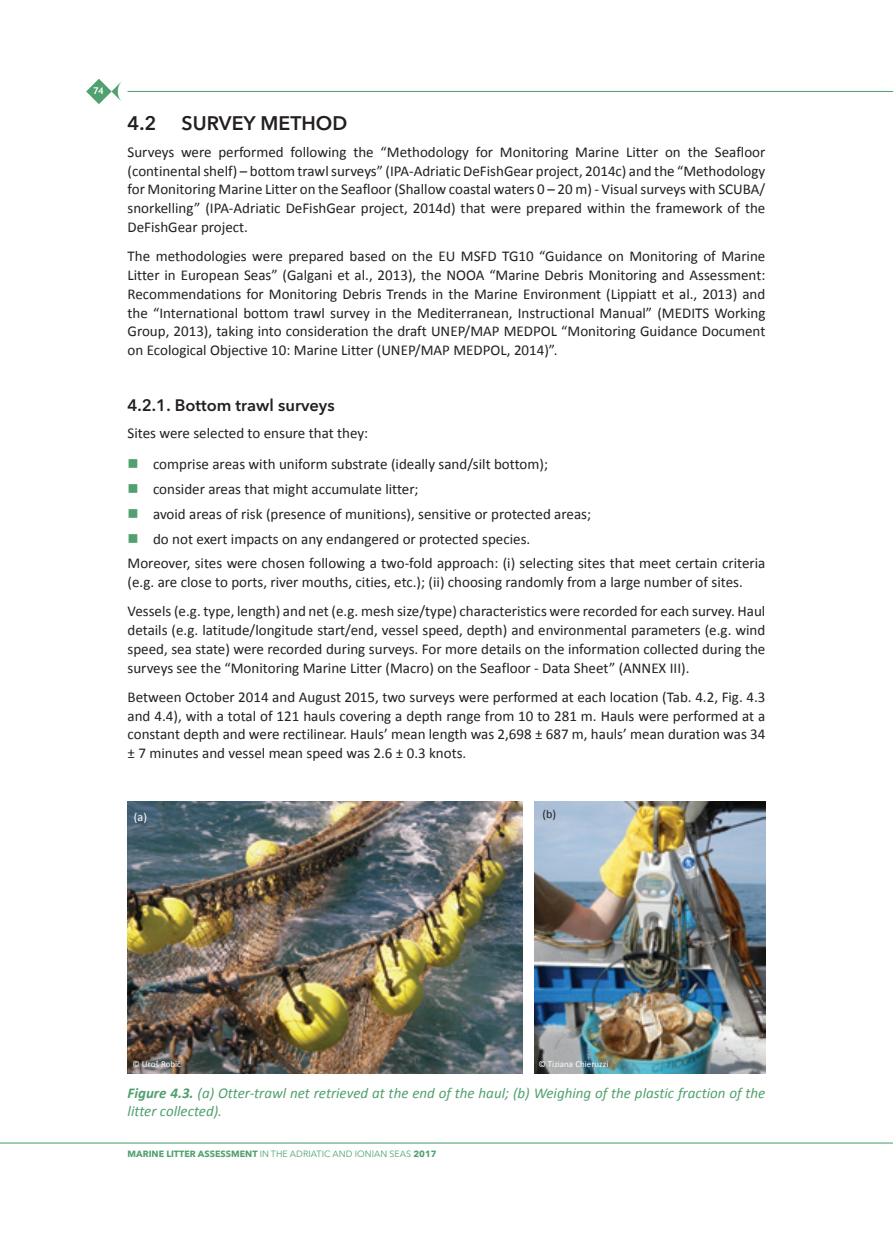
<style>
.page{position:relative;width:893px;height:1234px;background:#fff}
.page>*{position:absolute;margin:0;border:0;box-sizing:border-box;transform-origin:0 0}
.text_title{font:600 19.5px "Avenir Next LT Pro";color:#231f20}
.text_subtitle{font:600 16.5px "Avenir Next LT Pro";color:#231f20}
.text{font:15px/18.8px "Calibri";color:#231f20;text-align:justify}
.bullet_text{font:15px "Calibri";color:#231f20}
.lezanta_chapter_4{font:italic 15px/18px "Calibri";color:#51a06f}
.text-2{font:12px "Calibri";color:#fff}
.text-3{font:12px "Calibri";color:#231f20}
.t1{font:700 9.3px "Trebuchet MS";color:#fff}
.t2{font:700 9px "Avenir Next LT Pro";color:#51a06f}
.photo_credit{font:9px "Calibri";color:#fff}
.s1{color:#51a06f}
.s2{font-weight:700}
.s3{font-weight:400}
</style>
<div class="page">
<svg style="left:86px;top:79px;width:36px;height:25px"></svg>
<hr style="left:128px;top:91px;width:765px;height:1px;background:#51a06f">
<hr style="left:0;top:1142px;width:893px;height:1px;background:#51a06f">
<img style="left:128px;top:801px;width:394px;height:272px">
<img style="left:534px;top:801px;width:231px;height:272px">
<p class="t1" style="left:93px;top:85px;width:12px">74</p>
<p class="text_title" style="left:128px;top:111px;width:30px">4.2</p>
<p class="text_title" style="left:182px;top:111px;width:167px">SURVEY METHOD</p>
<p class="text" style="left:128px;top:142px;width:639px">Surveys were performed following the “Methodology for Monitoring Marine Litter on the Seafloor (continental shelf) – bottom trawl surveys” (IPA-Adriatic DeFishGear project, 2014c) and the “Methodology for Monitoring Marine Litter on the Seafloor (Shallow coastal waters 0 – 20 m) - Visual surveys with SCUBA/ snorkelling” (IPA-Adriatic DeFishGear project, 2014d) that were prepared within the framework of the DeFishGear project.</p>
<p class="text" style="left:128px;top:247px;width:639px">The methodologies were prepared based on the EU MSFD TG10 “Guidance on Monitoring of Marine Litter in European Seas” (Galgani et al., 2013), the NOOA “Marine Debris Monitoring and Assessment:<br>Recommendations for Monitoring Debris Trends in the Marine Environment (Lippiatt et al., 2013) and the “International bottom trawl survey in the Mediterranean, Instructional Manual” (MEDITS Working Group, 2013), taking into consideration the draft UNEP/MAP MEDPOL “Monitoring Guidance Document on Ecological Objective 10: Marine Litter (UNEP/MAP MEDPOL, 2014)”.</p>
<p class="text_subtitle" style="left:128px;top:395px;width:209px">4.2.1. Bottom trawl surveys</p>
<p class="text" style="left:128px;top:424px;width:242px">Sites were selected to ensure that they:</p>
<p class="bullet_text" style="left:128px;top:454px;width:422px"><span class="s1">■</span> comprise areas with uniform substrate (ideally sand/silt bottom);</p>
<p class="bullet_text" style="left:128px;top:479px;width:293px"><span class="s1">■</span> consider areas that might accumulate litter;</p>
<p class="bullet_text" style="left:128px;top:504px;width:465px"><span class="s1">■</span> avoid areas of risk (presence of munitions), sensitive or protected areas;</p>
<p class="bullet_text" style="left:128px;top:529px;width:404px"><span class="s1">■</span> do not exert impacts on any endangered or protected species.</p>
<p class="text" style="left:128px;top:553px;width:639px">Moreover, sites were chosen following a two-fold approach: (i) selecting sites that meet certain criteria (e.g. are close to ports, river mouths, cities, etc.); (ii) choosing randomly from a large number of sites.</p>
<p class="text" style="left:128px;top:601px;width:639px">Vessels (e.g. type, length) and net (e.g. mesh size/type) characteristics were recorded for each survey. Haul details (e.g. latitude/longitude start/end, vessel speed, depth) and environmental parameters (e.g. wind speed, sea state) were recorded during surveys. For more details on the information collected during the surveys see the “Monitoring Marine Litter (Macro) on the Seafloor - Data Sheet” (ANNEX III).</p>
<p class="text" style="left:128px;top:687px;width:639px">Between October 2014 and August 2015, two surveys were performed at each location (Tab. 4.2, Fig. 4.3 and 4.4), with a total of 121 hauls covering a depth range from 10 to 281 m. Hauls were performed at a constant depth and were rectilinear. Hauls’ mean length was 2,698 ± 687 m, hauls’ mean duration was 34 ± 7 minutes and vessel mean speed was 2.6 ± 0.3 knots.</p>
<p class="text-2" style="left:134px;top:809px;width:15px">(a)</p>
<p class="text-3" style="left:542px;top:806px;width:15px">(b)</p>
<p class="photo_credit" style="left:132px;top:1057px;width:50px">© Uroš Robič</p>
<p class="photo_credit" style="left:538px;top:1057px;width:72px">© Tiziana Chieruzzi</p>
<p class="lezanta_chapter_4" style="left:128px;top:1082px;width:639px"><span class="s2">Figure 4.3.</span> (a) Otter-trawl net retrieved at the end of the haul; (b) Weighing of the plastic fraction of the litter collected).</p>
<p class="t2" style="left:128px;top:1148px;width:311px">MARINE LITTER ASSESSMENT <span class="s3">IN THE ADRIATIC AND IONIAN SEAS</span> 2017</p>
</div>
